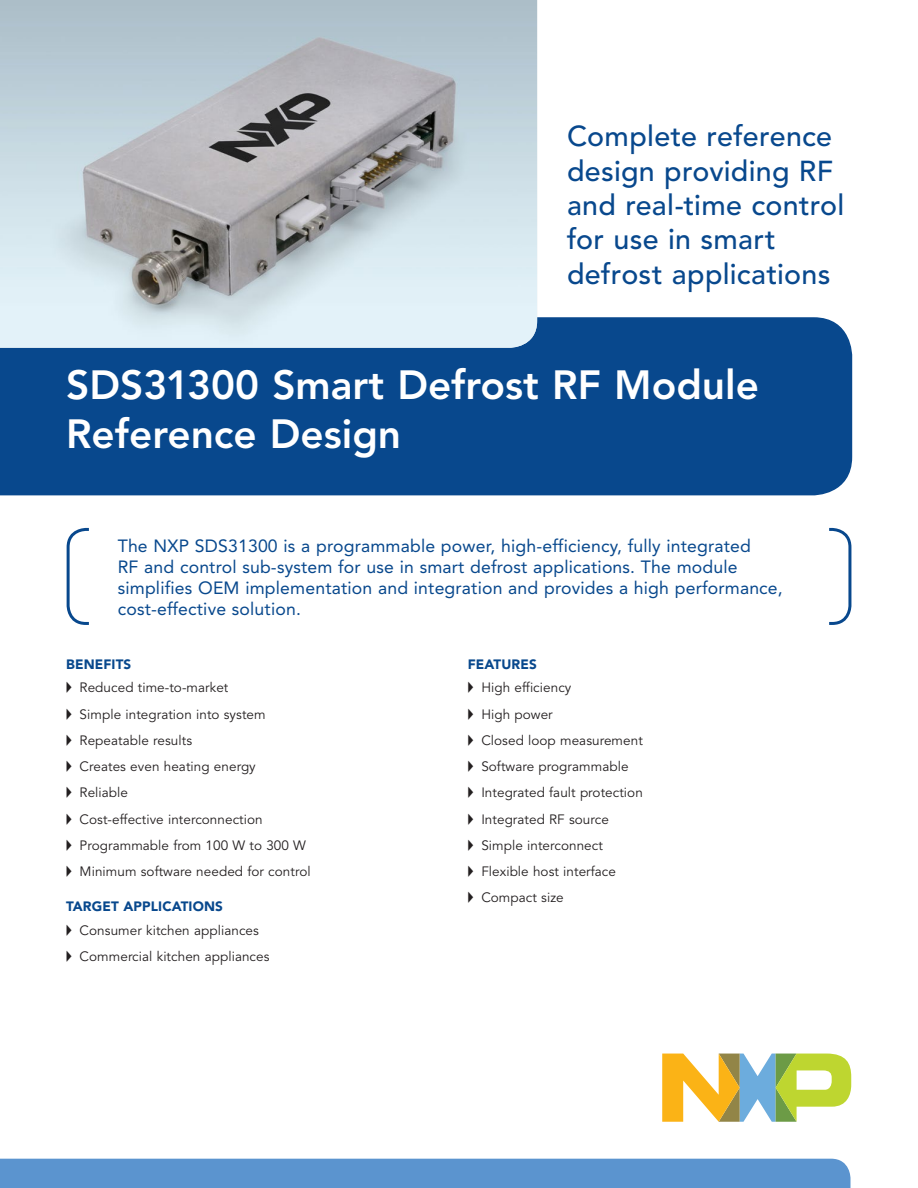
<style>
.page{position:relative;width:918px;height:1188px;background:#fff}
.page>*{position:absolute;margin:0;border:0;box-sizing:border-box;transform-origin:0 0}
._1-NXP_Main_Headline{font:800 40.5px/48.6px "Avenir LT Std";color:#fff}
._2-NXP_Main_Subhead{font:500 28.65px/34.3px "Avenir LT Std";letter-spacing:.01em;color:#08488d}
._3-NXP_Intro_Body_Te{font:17.7px/21px "Avenir LT Std";letter-spacing:.01em;color:#08488d}
._7-NXP_Bullets{font:13.5px "Avenir LT Std";letter-spacing:.005em;color:#231f20}
._4-NXP_Body_Text_Hea{font:900 13.5px "Avenir LT Std";letter-spacing:.01em;color:#08488d}
</style>
<div class="page">
<div style="left:0;top:317px;width:853px;height:179px;background:#08488d"></div>
<div style="left:0;top:1159px;width:850px;height:29px;background:#5b94cf"></div>
<svg style="left:66px;top:527px;width:786px;height:98px"></svg>
<img style="left:0;top:0;width:537px;height:348px">
<svg style="left:662px;top:1054px;width:189px;height:68px"></svg>
<p class="_2-NXP_Main_Subhead" style="left:567px;top:120px;width:279px">Complete reference design providing RF and real-time control for use in smart defrost applications</p>
<p class="_1-NXP_Main_Headline" style="left:66px;top:361px;width:694px">SDS31300 Smart Defrost RF Module<br>Reference Design</p>
<p class="_3-NXP_Intro_Body_Te" style="left:118px;top:535px;width:667px">The NXP SDS31300 is a programmable power, high-efficiency, fully integrated<br>RF and control sub-system for use in smart defrost applications. The module simplifies OEM implementation and integration and provides a high performance, cost-effective solution.</p>
<p class="_4-NXP_Body_Text_Hea" style="left:66px;top:656px;width:67px">BENEFITS</p>
<p class="_7-NXP_Bullets" style="left:66px;top:680px;width:164px">◆ Reduced time-to-market</p>
<p class="_7-NXP_Bullets" style="left:66px;top:706px;width:201px">◆ Simple integration into system</p>
<p class="_7-NXP_Bullets" style="left:66px;top:732px;width:128px">◆ Repeatable results</p>
<p class="_7-NXP_Bullets" style="left:66px;top:759px;width:191px">◆ Creates even heating energy</p>
<p class="_7-NXP_Bullets" style="left:66px;top:785px;width:63px">◆ Reliable</p>
<p class="_7-NXP_Bullets" style="left:66px;top:811px;width:198px">◆ Cost-effective interconnection</p>
<p class="_7-NXP_Bullets" style="left:66px;top:837px;width:241px">◆ Programmable from 100 W to 300 W</p>
<p class="_7-NXP_Bullets" style="left:66px;top:864px;width:246px">◆ Minimum software needed for control</p>
<p class="_4-NXP_Body_Text_Hea" style="left:66px;top:898px;width:158px">TARGET APPLICATIONS</p>
<p class="_7-NXP_Bullets" style="left:66px;top:922px;width:194px">◆ Consumer kitchen appliances</p>
<p class="_7-NXP_Bullets" style="left:66px;top:948px;width:205px">◆ Commercial kitchen appliances</p>
<p class="_4-NXP_Body_Text_Hea" style="left:468px;top:656px;width:70px">FEATURES</p>
<p class="_7-NXP_Bullets" style="left:468px;top:680px;width:105px">◆ High efficiency</p>
<p class="_7-NXP_Bullets" style="left:468px;top:706px;width:86px">◆ High power</p>
<p class="_7-NXP_Bullets" style="left:468px;top:732px;width:177px">◆ Closed loop measurement</p>
<p class="_7-NXP_Bullets" style="left:468px;top:759px;width:162px">◆ Software programmable</p>
<p class="_7-NXP_Bullets" style="left:468px;top:785px;width:176px">◆ Integrated fault protection</p>
<p class="_7-NXP_Bullets" style="left:468px;top:811px;width:143px">◆ Integrated RF source</p>
<p class="_7-NXP_Bullets" style="left:468px;top:837px;width:137px">◆ Simple interconnect</p>
<p class="_7-NXP_Bullets" style="left:468px;top:864px;width:150px">◆ Flexible host interface</p>
<p class="_7-NXP_Bullets" style="left:468px;top:890px;width:97px">◆ Compact size</p>
</div>
